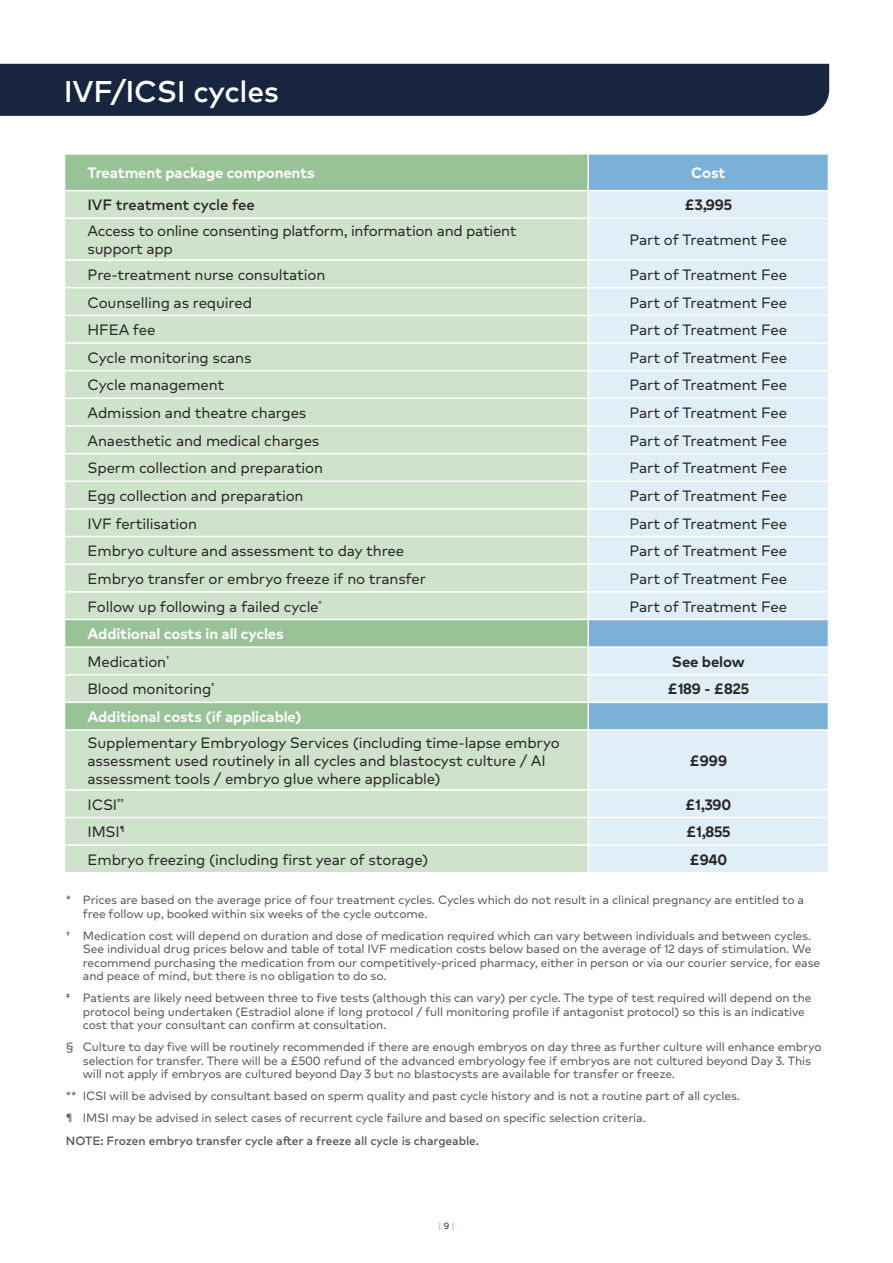
<style>
.page{position:relative;width:893px;height:1263px;background:#fff}
.page>*{position:absolute;margin:0;border:0;box-sizing:border-box;transform-origin:0 0}
.t1{font:500 30px "Markfor HCA";letter-spacing:-.01em;color:#fff}
.t2{font:15px/18px "Markfor HCA";letter-spacing:-.01em;color:#282827}
.t3{font:700 15px/27.6px "Markfor HCA";letter-spacing:-.01em;color:#fff}
.t4{font:700 15px "Markfor HCA";letter-spacing:-.01em;color:#282827}
.t5{font:500 15px "Markfor HCA";letter-spacing:-.01em;color:#282827}
.t6{font:12px/13.5px "Markfor HCA";letter-spacing:-.01em;color:#575756}
.t7{font:500 12px "Markfor HCA";letter-spacing:-.01em;color:#575756}
.t8{font:500 9px "Markfor HCA";color:#84c7c4}
.s1{font-weight:400;color:#282827}
</style>
<div class="page">
<div style="left:0;top:64px;width:829px;height:52px;background:#17253f"></div>
<div style="left:65px;top:154px;width:523px;height:37px;background:#98c397"></div>
<div style="left:589px;top:155px;width:239px;height:35px;background:#7bb1d7"></div>
<div style="left:65px;top:191px;width:522px;height:681px;background:#cfe2cc"></div>
<svg style="left:589px;top:191px;width:239px;height:681px;background:#d8e9f4"></svg>
<svg style="left:65px;top:620px;width:522px;height:109px;background:#b4d3b2"></svg>
<hr style="left:64px;top:217px;width:524px;height:2px;background:#fff">
<hr style="left:588px;top:217px;width:241px;height:2px;background:#fff">
<hr style="left:64px;top:259px;width:524px;height:2px;background:#fff">
<hr style="left:588px;top:259px;width:241px;height:2px;background:#fff">
<hr style="left:64px;top:287px;width:524px;height:1px;background:#fff">
<hr style="left:588px;top:287px;width:241px;height:1px;background:#fff">
<hr style="left:64px;top:315px;width:524px;height:1px;background:#fff">
<hr style="left:588px;top:315px;width:241px;height:1px;background:#fff">
<hr style="left:64px;top:342px;width:524px;height:2px;background:#fff">
<hr style="left:588px;top:342px;width:241px;height:2px;background:#fff">
<hr style="left:64px;top:370px;width:524px;height:1px;background:#fff">
<hr style="left:588px;top:370px;width:241px;height:1px;background:#fff">
<hr style="left:64px;top:398px;width:524px;height:1px;background:#fff">
<hr style="left:588px;top:398px;width:241px;height:1px;background:#fff">
<hr style="left:64px;top:425px;width:524px;height:2px;background:#fff">
<hr style="left:588px;top:425px;width:241px;height:2px;background:#fff">
<hr style="left:64px;top:453px;width:524px;height:1px;background:#fff">
<hr style="left:588px;top:453px;width:241px;height:1px;background:#fff">
<hr style="left:64px;top:480px;width:524px;height:2px;background:#fff">
<hr style="left:588px;top:480px;width:241px;height:2px;background:#fff">
<hr style="left:64px;top:508px;width:524px;height:2px;background:#fff">
<hr style="left:588px;top:508px;width:241px;height:2px;background:#fff">
<hr style="left:64px;top:536px;width:524px;height:1px;background:#fff">
<hr style="left:588px;top:536px;width:241px;height:1px;background:#fff">
<hr style="left:64px;top:563px;width:524px;height:2px;background:#fff">
<hr style="left:588px;top:563px;width:241px;height:2px;background:#fff">
<hr style="left:64px;top:591px;width:524px;height:1px;background:#fff">
<hr style="left:588px;top:591px;width:241px;height:1px;background:#fff">
<hr style="left:64px;top:674px;width:524px;height:1px;background:#fff">
<hr style="left:588px;top:674px;width:241px;height:1px;background:#fff">
<hr style="left:64px;top:789px;width:524px;height:2px;background:#fff">
<hr style="left:588px;top:789px;width:241px;height:2px;background:#fff">
<hr style="left:64px;top:817px;width:524px;height:1px;background:#fff">
<hr style="left:588px;top:817px;width:241px;height:1px;background:#fff">
<hr style="left:64px;top:844px;width:524px;height:2px;background:#fff">
<hr style="left:588px;top:844px;width:241px;height:2px;background:#fff">
<hr style="left:64px;top:153px;width:524px;height:2px;background:#fff">
<hr style="left:587px;top:155px;width:2px;height:35px;background:#fff">
<hr style="left:64px;top:190px;width:524px;height:1px;background:#fff">
<hr style="left:64px;top:619px;width:524px;height:1px;background:#fff">
<hr style="left:588px;top:619px;width:241px;height:1px;background:#fff">
<hr style="left:64px;top:646px;width:524px;height:2px;background:#fff">
<hr style="left:588px;top:646px;width:241px;height:2px;background:#fff">
<hr style="left:64px;top:702px;width:524px;height:1px;background:#fff">
<hr style="left:588px;top:702px;width:241px;height:1px;background:#fff">
<hr style="left:64px;top:729px;width:524px;height:2px;background:#fff">
<hr style="left:588px;top:729px;width:241px;height:2px;background:#fff">
<h1 class="t1" style="left:64px;top:68px;width:217px">IVF/ICSI cycles</h1>
<p class="t3" style="left:88px;top:158px;width:229px">Treatment package components</p>
<p class="t3" style="left:691px;top:158px;width:36px">Cost</p>
<p class="t5" style="left:88px;top:194px;width:169px">IVF treatment cycle fee</p>
<p class="t4" style="left:685px;top:194px;width:49px">£3,995</p>
<p class="t2" style="left:88px;top:222px;width:431px">Access to online consenting platform, information and patient support app</p>
<p class="t2" style="left:630px;top:231px;width:159px">Part of Treatment Fee</p>
<p class="t2" style="left:88px;top:266px;width:239px">Pre-treatment nurse consultation</p>
<p class="t2" style="left:630px;top:266px;width:159px">Part of Treatment Fee</p>
<p class="t2" style="left:88px;top:293px;width:166px">Counselling as required</p>
<p class="t2" style="left:630px;top:293px;width:159px">Part of Treatment Fee</p>
<p class="t2" style="left:88px;top:321px;width:69px">HFEA fee</p>
<p class="t2" style="left:630px;top:321px;width:159px">Part of Treatment Fee</p>
<p class="t2" style="left:88px;top:349px;width:166px">Cycle monitoring scans</p>
<p class="t2" style="left:630px;top:349px;width:159px">Part of Treatment Fee</p>
<p class="t2" style="left:88px;top:376px;width:138px">Cycle management</p>
<p class="t2" style="left:630px;top:376px;width:159px">Part of Treatment Fee</p>
<p class="t2" style="left:88px;top:404px;width:220px">Admission and theatre charges</p>
<p class="t2" style="left:630px;top:404px;width:159px">Part of Treatment Fee</p>
<p class="t2" style="left:88px;top:432px;width:233px">Anaesthetic and medical charges</p>
<p class="t2" style="left:630px;top:432px;width:159px">Part of Treatment Fee</p>
<p class="t2" style="left:88px;top:459px;width:237px">Sperm collection and preparation</p>
<p class="t2" style="left:630px;top:459px;width:159px">Part of Treatment Fee</p>
<p class="t2" style="left:88px;top:487px;width:218px">Egg collection and preparation</p>
<p class="t2" style="left:630px;top:487px;width:159px">Part of Treatment Fee</p>
<p class="t2" style="left:88px;top:514px;width:111px">IVF fertilisation</p>
<p class="t2" style="left:630px;top:514px;width:159px">Part of Treatment Fee</p>
<p class="t2" style="left:88px;top:542px;width:318px">Embryo culture and assessment to day three</p>
<p class="t2" style="left:630px;top:542px;width:159px">Part of Treatment Fee</p>
<p class="t2" style="left:88px;top:570px;width:340px">Embryo transfer or embryo freeze if no transfer</p>
<p class="t2" style="left:630px;top:570px;width:159px">Part of Treatment Fee</p>
<p class="t2" style="left:88px;top:597px;width:236px">Follow up following a failed cycle<sup>*</sup></p>
<p class="t2" style="left:630px;top:597px;width:159px">Part of Treatment Fee</p>
<p class="t3" style="left:88px;top:619px;width:198px">Additional costs in all cycles<br><span class="s1">Medication</span><sup>†</sup></p>
<p class="t4" style="left:672px;top:650px;width:74px">See below</p>
<p class="t2" style="left:88px;top:680px;width:129px">Blood monitoring<sup>‡</sup></p>
<p class="t4" style="left:668px;top:678px;width:83px">£189 - £825</p>
<p class="t3" style="left:88px;top:702px;width:215px">Additional costs (if applicable)</p>
<p class="t2" style="left:88px;top:734px;width:474px">Supplementary Embryology Services (including time-lapse embryo assessment used routinely in all cycles and blastocyst culture / AI assessment tools / embryo glue where applicable)</p>
<p class="t4" style="left:689px;top:749px;width:39px">£999</p>
<p class="t2" style="left:88px;top:795px;width:38px">ICSI<sup>‡‡</sup></p>
<p class="t4" style="left:685px;top:793px;width:48px">£1,390</p>
<p class="t2" style="left:88px;top:823px;width:39px">IMSI<sup>¶</sup></p>
<p class="t4" style="left:686px;top:820px;width:46px">£1,855</p>
<p class="t2" style="left:88px;top:851px;width:342px">Embryo freezing (including first year of storage)</p>
<p class="t4" style="left:689px;top:848px;width:39px">£940</p>
<p class="t6" style="left:83px;top:893px;width:723px;text-indent:-17px">* Prices are based on the average price of four treatment cycles. Cycles which do not result in a clinical pregnancy are entitled to a free follow up, booked within six weeks of the cycle outcome.</p>
<p class="t6" style="left:83px;top:929px;width:739px;text-indent:-17px">† Medication cost will depend on duration and dose of medication required which can vary between individuals and between cycles.<br>See individual drug prices below and table of total IVF medication costs below based on the average of 12 days of stimulation. We recommend purchasing the medication from our competitively-priced pharmacy, either in person or via our courier service, for ease and peace of mind, but there is no obligation to do so.</p>
<p class="t6" style="left:83px;top:991px;width:730px;text-indent:-17px">‡ Patients are likely need between three to five tests (although this can vary) per cycle. The type of test required will depend on the protocol being undertaken (Estradiol alone if long protocol / full monitoring profile if antagonist protocol) so this is an indicative cost that your consultant can confirm at consultation.</p>
<p class="t6" style="left:83px;top:1040px;width:740px;text-indent:-17px">§ Culture to day five will be routinely recommended if there are enough embryos on day three as further culture will enhance embryo selection for transfer. There will be a £500 refund of the advanced embryology fee if embryos are not cultured beyond Day 3. This will not apply if embryos are cultured beyond Day 3 but no blastocysts are available for transfer or freeze.</p>
<p class="t6" style="left:66px;top:1085px;width:676px;line-height:22px">** ICSI will be advised by consultant based on sperm quality and past cycle history and is not a routine part of all cycles. ¶ IMSI may be advised in select cases of recurrent cycle failure and based on specific selection criteria.</p>
<p class="t7" style="left:66px;top:1132px;width:414px">NOTE: Frozen embryo transfer cycle after a freeze all cycle is chargeable.</p>
<p class="t8" style="left:438px;top:1219px;width:18px">| <span class="s1">9</span> |</p>
</div>
